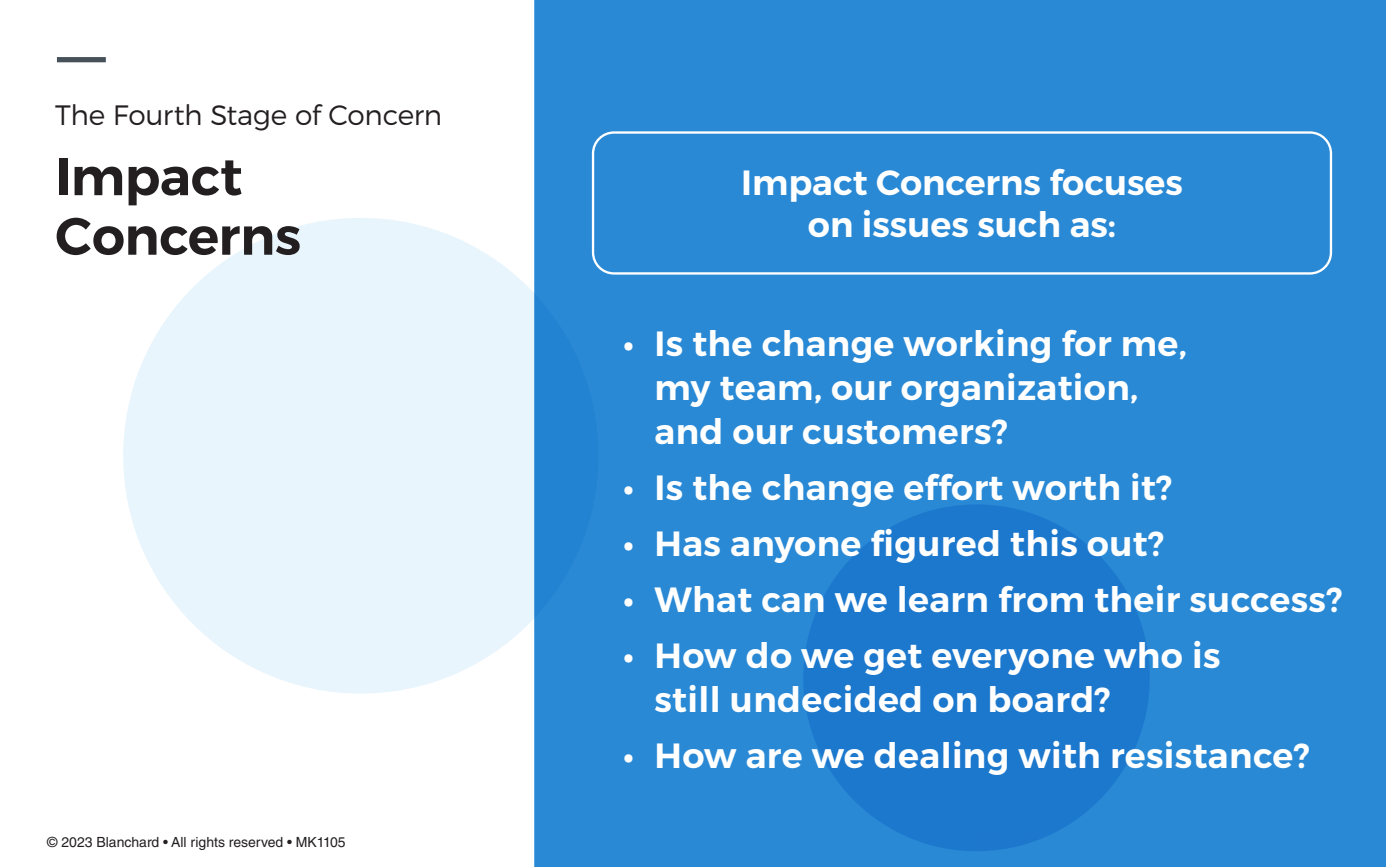
<style>
.page{position:relative;width:1386px;height:867px;background:#fff}
.page>*{position:absolute;margin:0;border:0;box-sizing:border-box;transform-origin:0 0}
.t1{font:600 52.5px/59.5px "Montserrat";letter-spacing:-.01em;color:#231f20}
.t2{font:600 35px/43.8px "Montserrat";letter-spacing:.01em;color:#fff}
.t3{font:300 28px "Montserrat";letter-spacing:-.015em;color:#231f20}
.t4{font:14px "Helvetica LT Std";color:#231f20}
</style>
<div class="page">
<div style="left:534px;top:0;width:852px;height:866px;background:#2989d5"></div>
<svg style="left:123px;top:218px;width:476px;height:475px;fill:#e8f5fc"></svg>
<div style="left:803px;top:504px;width:347px;height:347px;background:#1c78cd;border-radius:50%"></div>
<div style="left:57px;top:57px;width:49px;height:5px;background:#46515a"></div>
<div style="left:592px;top:131px;width:740px;height:143px;border:2px solid #fff;border-radius:21px"></div>
<h2 class="t3" style="left:55px;top:98px;width:389px">The Fourth Stage of Concern</h2>
<h2 class="t1" style="left:55px;top:147px;width:248px">Impact<br>Concerns</h2>
<p class="t2" style="left:741px;top:161px;width:443px">Impact Concerns focuses</p>
<p class="t2" style="left:808px;top:203px;width:310px">on issues such as:</p>
<p class="t4" style="left:47px;top:834px;width:300px">© 2023 Blanchard • All rights reserved • MK1105</p>
<p class="t2" style="left:654px;top:322px;width:534px;text-indent:-32px">• Is the change working for me, my team, our organization, and our customers?</p>
<p class="t2" style="left:623px;top:465px;width:551px">• Is the change effort worth it?</p>
<p class="t2" style="left:623px;top:521px;width:543px">• Has anyone figured this out?</p>
<p class="t2" style="left:623px;top:577px;width:721px">• What can we learn from their success?</p>
<p class="t2" style="left:654px;top:633px;width:567px;text-indent:-32px">• How do we get everyone who is still undecided on board?</p>
<p class="t2" style="left:623px;top:733px;width:688px">• How are we dealing with resistance?</p>
</div>
